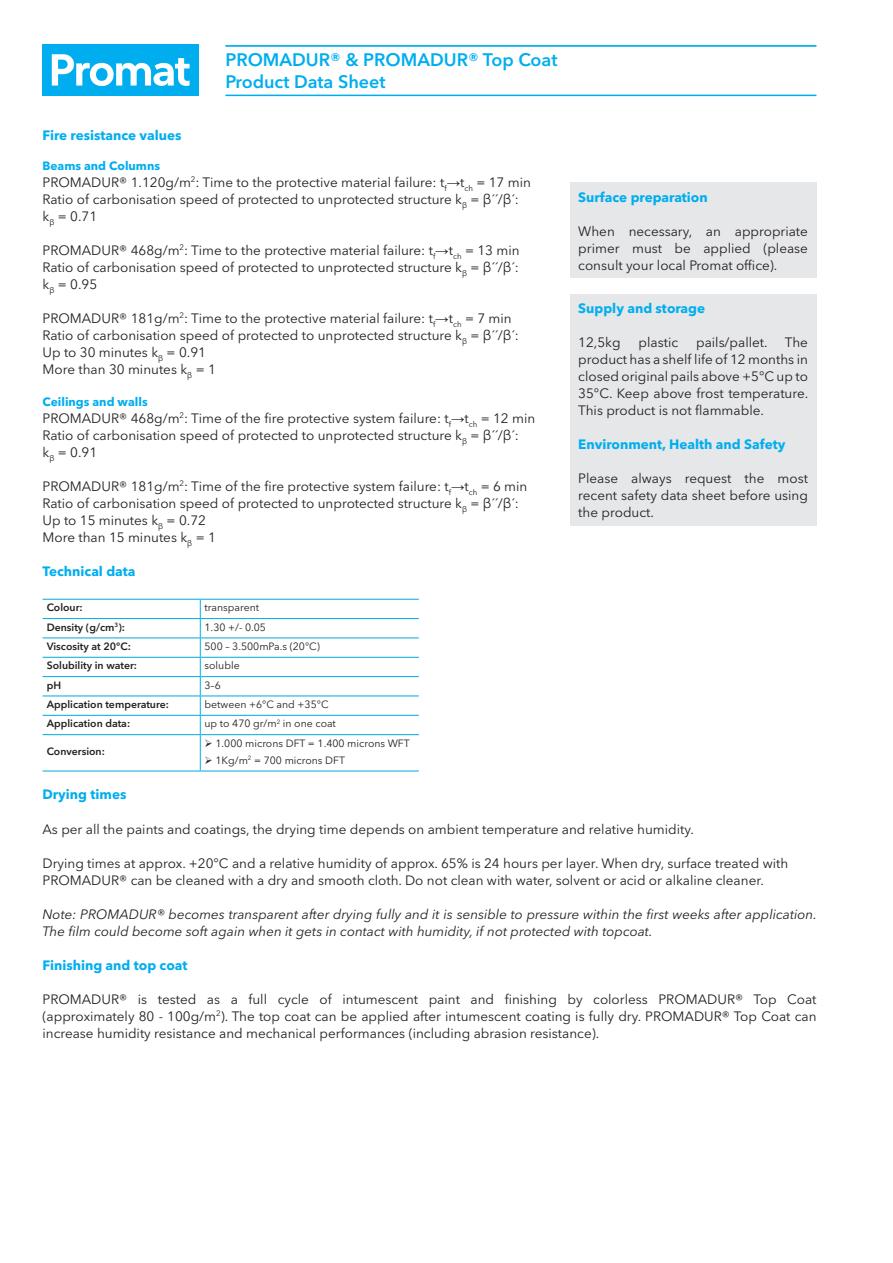
<style>
.page{position:relative;width:893px;height:1263px;background:#fff}
.page>*{position:absolute;margin:0;border:0;box-sizing:border-box;transform-origin:0 0}
.t1{font:600 18px/21.3px "Avenir Next W1 G";color:#00aeef}
.t2{font:13.5px/17px "Avenir Next W1 G";color:#231f20}
.t3{font:italic 13.5px/17px "Avenir Next W1 G";color:#231f20}
.t4{font:700 13.5px "Avenir Next W1 G";color:#00aeef}
.t5{font:700 12px "Avenir Next W1 G";color:#00aeef}
.t6{font:10.5px "Avenir Next W1 G";color:#231f20}
.t7{font:600 10.5px "Avenir Next W1 G";color:#231f20}
.s1{font-family:"Arial"}
</style>
<div class="page">
<hr style="left:43px;top:599px;width:157px;height:1px;background:#00a8e4">
<hr style="left:43px;top:637px;width:157px;height:1px;background:#00a8e4">
<hr style="left:43px;top:618px;width:157px;height:1px;background:#00a8e4">
<hr style="left:43px;top:657px;width:157px;height:1px;background:#00a8e4">
<hr style="left:43px;top:676px;width:157px;height:1px;background:#00a8e4">
<hr style="left:43px;top:695px;width:157px;height:1px;background:#00a8e4">
<hr style="left:43px;top:715px;width:157px;height:1px;background:#00a8e4">
<hr style="left:43px;top:734px;width:157px;height:1px;background:#00a8e4">
<hr style="left:43px;top:771px;width:157px;height:1px;background:#00a8e4">
<hr style="left:200px;top:599px;width:219px;height:1px;background:#00a8e4">
<hr style="left:200px;top:618px;width:219px;height:1px;background:#00a8e4">
<hr style="left:200px;top:637px;width:219px;height:1px;background:#00a8e4">
<svg style="left:200px;top:600px;width:1px;height:134px"></svg>
<hr style="left:200px;top:735px;width:1px;height:36px;background:#00aeef">
<hr style="left:200px;top:657px;width:219px;height:1px;background:#00a8e4">
<hr style="left:200px;top:676px;width:219px;height:1px;background:#00a8e4">
<hr style="left:200px;top:695px;width:219px;height:1px;background:#00a8e4">
<hr style="left:200px;top:715px;width:219px;height:1px;background:#00a8e4">
<hr style="left:200px;top:734px;width:219px;height:1px;background:#00a8e4">
<hr style="left:200px;top:771px;width:219px;height:1px;background:#00a8e4">
<div style="left:570px;top:183px;width:246px;height:95px;background:#e6e7e9"></div>
<div style="left:570px;top:294px;width:246px;height:231px;background:#e6e7e9"></div>
<hr style="left:225px;top:45px;width:591px;height:2px;background:#00aeef">
<hr style="left:225px;top:95px;width:591px;height:1px;background:#00aeef">
<div style="left:43px;top:45px;width:156px;height:51px;background:#00aeef"></div>
<svg style="left:52px;top:54px;width:138px;height:32px"></svg>
<h1 class="t1" style="left:225px;top:49px;width:334px">PROMADUR® &amp; PROMADUR® Top Coat<br>Product Data Sheet</h1>
<p class="t4" style="left:43px;top:127px;width:141px">Fire resistance values</p>
<p class="t5" style="left:43px;top:158px;width:119px">Beams and Columns</p>
<p class="t2" style="left:43px;top:173px;width:490px">PROMADUR® 1.120g/m<sup>2</sup>: Time to the protective material failure: t<sub>f</sub><span class="s1">→</span>t<sub>ch</sub> = 17 min<br>Ratio of carbonisation speed of protected to unprotected structure k<sub>β</sub> = β´´/β´: k<sub>β</sub> = 0.71</p>
<p class="t2" style="left:43px;top:242px;width:478px;text-align:justify">PROMADUR® 468g/m<sup>2</sup>: Time to the protective material failure: t<sub>f</sub><span class="s1">→</span>t<sub>ch</sub> = 13 min Ratio of carbonisation speed of protected to unprotected structure k<sub>β</sub> = β´´/β´: k<sub>β</sub> = 0.95</p>
<p class="t2" style="left:43px;top:310px;width:478px">PROMADUR® 181g/m<sup>2</sup>: Time to the protective material failure: t<sub>f</sub><span class="s1">→</span>t<sub>ch</sub> = 7 min Ratio of carbonisation speed of protected to unprotected structure k<sub>β</sub> = β´´/β´:<br>Up to 30 minutes k<sub>β</sub> = 0.91<br>More than 30 minutes k<sub>β</sub> = 1</p>
<p class="t5" style="left:43px;top:394px;width:107px">Ceilings and walls</p>
<p class="t2" style="left:43px;top:409px;width:494px">PROMADUR® 468g/m<sup>2</sup>: Time of the fire protective system failure: t<sub>f</sub><span class="s1">→</span>t<sub>ch</sub> = 12 min<br>Ratio of carbonisation speed of protected to unprotected structure k<sub>β</sub> = β´´/β´:<br>k<sub>β</sub> = 0.91</p>
<p class="t2" style="left:43px;top:478px;width:486px">PROMADUR® 181g/m<sup>2</sup>: Time of the fire protective system failure: t<sub>f</sub><span class="s1">→</span>t<sub>ch</sub> = 6 min Ratio of carbonisation speed of protected to unprotected structure k<sub>β</sub> = β´´/β´:<br>Up to 15 minutes k<sub>β</sub> = 0.72<br>More than 15 minutes k<sub>β</sub> = 1</p>
<p class="t4" style="left:43px;top:563px;width:94px">Technical data</p>
<p class="t7" style="left:47px;top:601px;width:37px">Colour:</p>
<p class="t6" style="left:205px;top:601px;width:56px">transparent</p>
<p class="t7" style="left:47px;top:621px;width:80px">Density (g/cm<sup>3</sup>):</p>
<p class="t6" style="left:205px;top:621px;width:63px">1.30 +/- 0.05</p>
<p class="t7" style="left:47px;top:640px;width:86px">Viscosity at 20°C:</p>
<p class="t6" style="left:205px;top:640px;width:117px">500 – 3.500mPa.s (20°C)</p>
<p class="t7" style="left:47px;top:659px;width:92px">Solubility in water:</p>
<p class="t6" style="left:205px;top:659px;width:37px">soluble</p>
<p class="t7" style="left:47px;top:679px;width:16px">pH</p>
<p class="t6" style="left:205px;top:679px;width:18px">3–6</p>
<p class="t7" style="left:47px;top:698px;width:124px">Application temperature:</p>
<p class="t6" style="left:205px;top:698px;width:126px">between +6°C and +35°C</p>
<p class="t7" style="left:47px;top:717px;width:85px">Application data:</p>
<p class="t6" style="left:205px;top:717px;width:133px">up to 470 gr/m<sup>2</sup> in one coat</p>
<p class="t7" style="left:47px;top:745px;width:60px">Conversion:</p>
<p class="t6" style="left:205px;top:737px;width:207px">➢ 1.000 microns DFT = 1.400 microns WFT</p>
<p class="t6" style="left:205px;top:754px;width:142px">➢ 1Kg/m<sup>2</sup> = 700 microns DFT</p>
<p class="t4" style="left:578px;top:189px;width:131px">Surface preparation</p>
<p class="t2" style="left:578px;top:222px;width:231px;text-align:justify">When necessary, an appropriate primer must be applied (please consult your local Promat office).</p>
<p class="t4" style="left:578px;top:300px;width:128px">Supply and storage</p>
<p class="t2" style="left:578px;top:334px;width:44px">12,5kg</p>
<p class="t2" style="left:639px;top:334px;width:41px">plastic</p>
<p class="t2" style="left:696px;top:334px;width:73px">pails/pallet.</p>
<p class="t2" style="left:578px;top:334px;width:231px;text-align:justify;text-indent:207px">The product has a shelf life of 12 months in closed original pails above +5°C up to 35°C. Keep above frost temperature.<br>This product is not flammable.</p>
<p class="t4" style="left:578px;top:436px;width:209px">Environment, Health and Safety</p>
<p class="t2" style="left:578px;top:470px;width:231px;text-align:justify">Please always request the most recent safety data sheet before using the product.</p>
<p class="t4" style="left:43px;top:786px;width:85px">Drying times</p>
<p class="t2" style="left:43px;top:820px;width:653px">As per all the paints and coatings, the drying time depends on ambient temperature and relative humidity.</p>
<p class="t2" style="left:43px;top:854px;width:747px">Drying times at approx. +20°C and a relative humidity of approx. 65% is 24 hours per layer. When dry, surface treated with<br>PROMADUR® can be cleaned with a dry and smooth cloth. Do not clean with water, solvent or acid or alkaline cleaner.</p>
<p class="t3" style="left:43px;top:905px;width:776px">Note: PROMADUR® becomes transparent after drying fully and it is sensible to pressure within the first weeks after application.<br>The film could become soft again when it gets in contact with humidity, if not protected with topcoat.</p>
<p class="t4" style="left:43px;top:956px;width:146px">Finishing and top coat</p>
<p class="t2" style="left:43px;top:990px;width:775px;text-align:justify">PROMADUR® is tested as a full cycle of intumescent paint and finishing by colorless PROMADUR® Top Coat (approximately 80 - 100g/m<sup>2</sup>). The top coat can be applied after intumescent coating is fully dry. PROMADUR® Top Coat can increase humidity resistance and mechanical performances (including abrasion resistance).</p>
</div>
